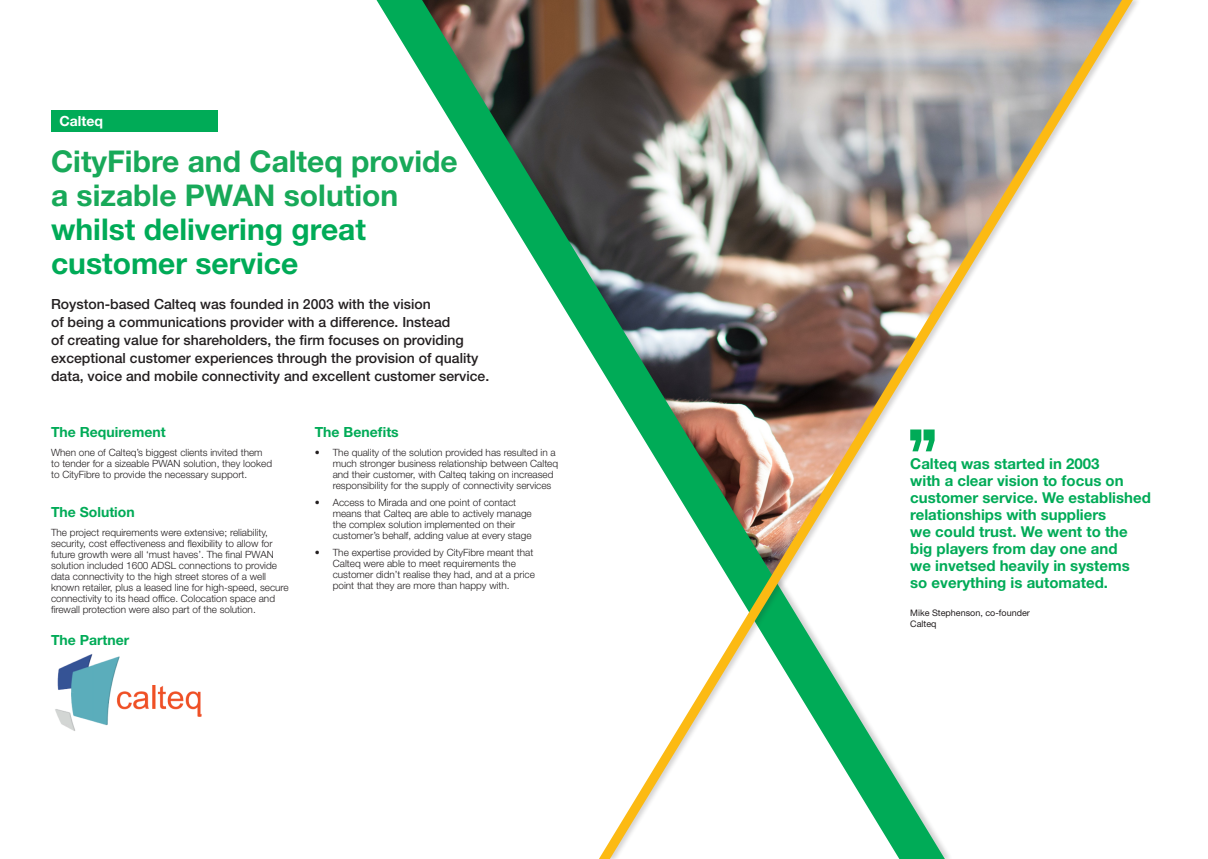
<style>
.page{position:relative;width:1208px;height:859px;background:#fff}
.page>*{position:absolute;margin:0;border:0;box-sizing:border-box;transform-origin:0 0}
.HEADING_1{font:700 30px/34px "Helvetica Neue LT Std";color:#18a959}
.QUOTE{font:700 15px/17px "Helvetica Neue LT Std";color:#00ab57}
.INTRO{font:500 14px/18px "Helvetica Neue LT Std";color:#231f20}
.HEADING_2{font:700 14px "Helvetica Neue LT Std";color:#00ab57}
.HEADING_2-2{font:700 14px "Helvetica Neue LT Std";color:#fff}
.BODY{font:300 10px/11px "Helvetica Neue LT Std";color:#231f20}
.NAME{font:9px "Helvetica Neue LT Std";color:#231f20}
.s1{color:#00ab57}
</style>
<div class="page">
<svg style="left:376px;top:0;width:223px;height:366px"></svg>
<img style="left:599px;top:0;width:534px;height:859px">
<svg style="left:910px;top:429px;width:24px;height:22px"></svg>
<div style="left:51px;top:111px;width:166px;height:21px;background:#00ab57"></div>
<img style="left:55px;top:654px;width:147px;height:77px">
<p class="HEADING_2-2" style="left:60px;top:113px;width:45px">Calteq</p>
<p class="HEADING_1" style="left:51px;top:143px;width:408px">CityFibre and Calteq provide a sizable PWAN solution <span class="s1">whilst delivering great customer service</span></p>
<p class="INTRO" style="left:51px;top:295px;width:440px">Royston-based Calteq was founded in 2003 with the vision<br>of being a communications provider with a difference. Instead<br>of creating value for shareholders, the firm focuses on providing exceptional customer experiences through the provision of quality data, voice and mobile connectivity and excellent customer service.</p>
<p class="HEADING_2" style="left:51px;top:423px;width:116px">The Requirement</p>
<p class="BODY" style="left:51px;top:447px;width:222px">When one of Calteq’s biggest clients invited them to tender for a sizeable PWAN solution, they looked to CityFibre to provide the necessary support.</p>
<p class="HEADING_2" style="left:51px;top:503px;width:85px">The Solution</p>
<p class="BODY" style="left:51px;top:527px;width:239px">The project requirements were extensive; reliability, security, cost effectiveness and flexibility to allow for future growth were all ‘must haves’. The final PWAN solution included 1600 ADSL connections to provide data connectivity to the high street stores of a well known retailer, plus a leased line for high-speed, secure connectivity to its head office. Colocation space and firewall protection were also part of the solution.</p>
<p class="HEADING_2" style="left:51px;top:631px;width:80px">The Partner</p>
<p class="HEADING_2" style="left:315px;top:423px;width:86px">The Benefits</p>
<p class="BODY" style="left:333px;top:447px;width:227px;text-indent:-18px">• The quality of the solution provided has resulted in a much stronger business relationship between Calteq and their customer, with Calteq taking on increased responsibility for the supply of connectivity services</p>
<p class="BODY" style="left:333px;top:497px;width:200px;text-indent:-18px">• Access to Mirada and one point of contact means that Calteq are able to actively manage the complex solution implemented on their customer’s behalf, adding value at every stage</p>
<p class="BODY" style="left:333px;top:546px;width:204px;text-indent:-18px">• The expertise provided by CityFibre meant that Calteq were able to meet requirements the customer didn’t realise they had, and at a price point that they are more than happy with.</p>
<p class="QUOTE" style="left:910px;top:455px;width:242px">Calteq was started in 2003<br>with a clear vision to focus on customer service. We established relationships with suppliers<br>we could trust. We went to the big players from day one and<br>we invetsed heavily in systems<br>so everything is automated.</p>
<p class="NAME" style="left:910px;top:607px;width:121px">Mike Stephenson, co-founder</p>
<p class="NAME" style="left:910px;top:618px;width:28px">Calteq</p>
</div>
